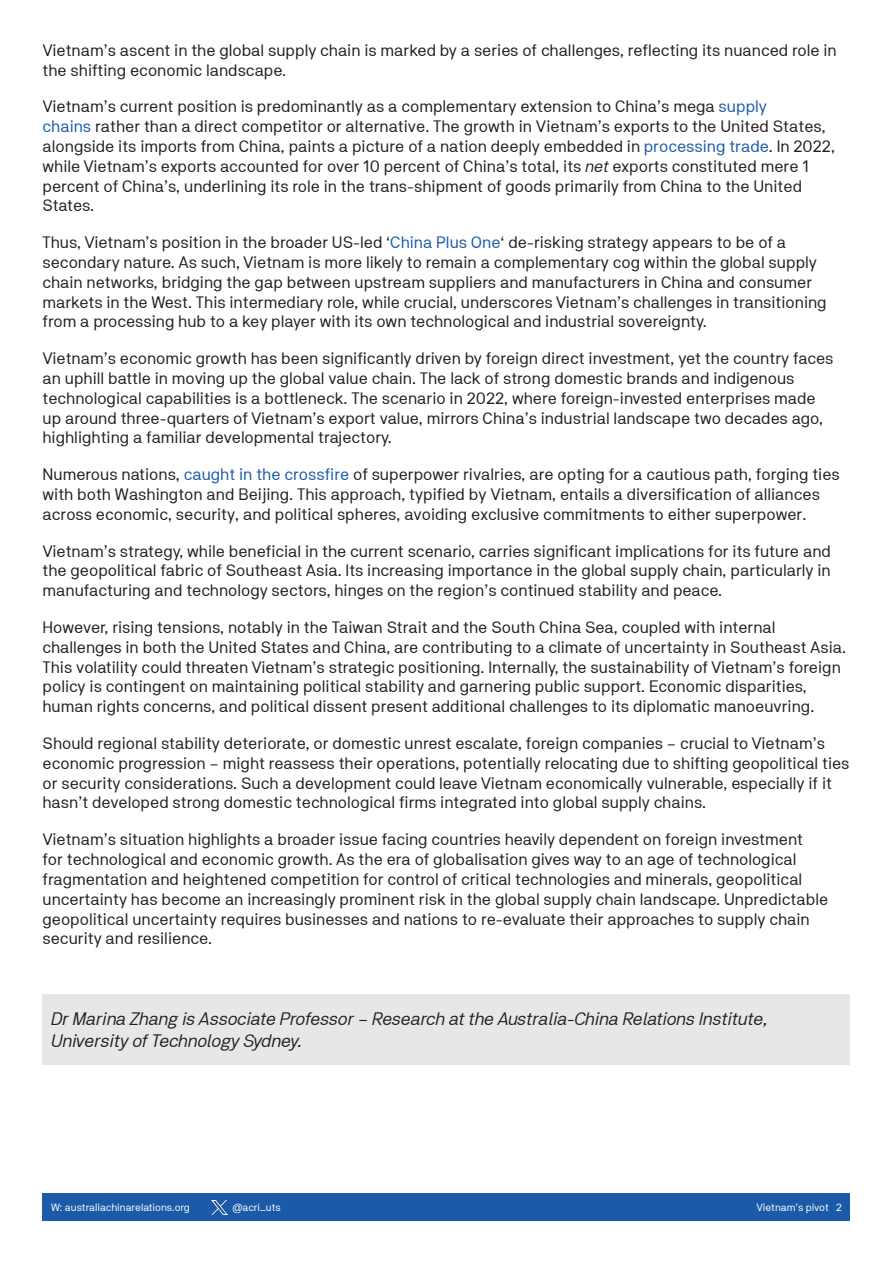
<style>
.page{position:relative;width:893px;height:1263px;background:#fff}
.page>*{position:absolute;margin:0;border:0;box-sizing:border-box;transform-origin:0 0}
.Author_bios{font:italic 18px/21.6px "NB Akademie Std";color:#231f20}
.Body_Copy{font:16.5px/19.8px "NB Akademie Std";color:#231f20}
.t1{font:10.5px "NB Akademie Std";color:#fff}
.s1{color:#1b5aa9}
.s2{font-style:italic}
</style>
<div class="page">
<div style="left:43px;top:1193px;width:807px;height:27px;background:#1b5aa9"></div>
<img style="left:212px;top:1200px;width:15px;height:15px">
<div style="left:43px;top:994px;width:807px;height:70px;background:#e6e7e9"></div>
<p class="Body_Copy" style="left:43px;top:40px;width:796px">Vietnam’s ascent in the global supply chain is marked by a series of challenges, reflecting its nuanced role in the shifting economic landscape.</p>
<p class="Body_Copy" style="left:43px;top:97px;width:794px">Vietnam’s current position is predominantly as a complementary extension to China’s mega <span class="s1">supply<br>chains</span> rather than a direct competitor or alternative. The growth in Vietnam’s exports to the United States, alongside its imports from China, paints a picture of a nation deeply embedded in <span class="s1">processing trade</span>. In 2022, while Vietnam’s exports accounted for over 10 percent of China’s total, its <span class="s2">net</span> exports constituted mere 1 percent of China’s, underlining its role in the trans-shipment of goods primarily from China to the United States.</p>
<p class="Body_Copy" style="left:43px;top:232px;width:786px">Thus, Vietnam’s position in the broader US-led ‘<span class="s1">China Plus One</span>‘ de-risking strategy appears to be of a secondary nature. As such, Vietnam is more likely to remain a complementary cog within the global supply chain networks, bridging the gap between upstream suppliers and manufacturers in China and consumer markets in the West. This intermediary role, while crucial, underscores Vietnam’s challenges in transitioning from a processing hub to a key player with its own technological and industrial sovereignty.</p>
<p class="Body_Copy" style="left:43px;top:348px;width:792px">Vietnam’s economic growth has been significantly driven by foreign direct investment, yet the country faces an uphill battle in moving up the global value chain. The lack of strong domestic brands and indigenous technological capabilities is a bottleneck. The scenario in 2022, where foreign-invested enterprises made up around three-quarters of Vietnam’s export value, mirrors China’s industrial landscape two decades ago, highlighting a familiar developmental trajectory.</p>
<p class="Body_Copy" style="left:43px;top:464px;width:799px">Numerous nations, <span class="s1">caught in the crossfire</span> of superpower rivalries, are opting for a cautious path, forging ties with both Washington and Beijing. This approach, typified by Vietnam, entails a diversification of alliances across economic, security, and political spheres, avoiding exclusive commitments to either superpower.</p>
<p class="Body_Copy" style="left:43px;top:541px;width:790px;text-align:justify">Vietnam’s strategy, while beneficial in the current scenario, carries significant implications for its future and the geopolitical fabric of Southeast Asia. Its increasing importance in the global supply chain, particularly in manufacturing and technology sectors, hinges on the region’s continued stability and peace.</p>
<p class="Body_Copy" style="left:43px;top:617px;width:805px">However, rising tensions, notably in the Taiwan Strait and the South China Sea, coupled with internal challenges in both the United States and China, are contributing to a climate of uncertainty in Southeast Asia.<br>This volatility could threaten Vietnam’s strategic positioning. Internally, the sustainability of Vietnam’s foreign policy is contingent on maintaining political stability and garnering public support. Economic disparities, human rights concerns, and political dissent present additional challenges to its diplomatic manoeuvring.</p>
<p class="Body_Copy" style="left:43px;top:733px;width:808px">Should regional stability deteriorate, or domestic unrest escalate, foreign companies – crucial to Vietnam’s economic progression – might reassess their operations, potentially relocating due to shifting geopolitical ties or security considerations. Such a development could leave Vietnam economically vulnerable, especially if it hasn’t developed strong domestic technological firms integrated into global supply chains.</p>
<p class="Body_Copy" style="left:43px;top:829px;width:787px">Vietnam’s situation highlights a broader issue facing countries heavily dependent on foreign investment<br>for technological and economic growth. As the era of globalisation gives way to an age of technological fragmentation and heightened competition for control of critical technologies and minerals, geopolitical uncertainty has become an increasingly prominent risk in the global supply chain landscape. Unpredictable geopolitical uncertainty requires businesses and nations to re-evaluate their approaches to supply chain security and resilience.</p>
<p class="Author_bios" style="left:51px;top:1008px;width:718px">Dr Marina Zhang is Associate Professor – Research at the Australia-China Relations Institute,<br>University of Technology Sydney.</p>
<p class="t1" style="left:51px;top:1201px;width:140px">W: australiachinarelations.org</p>
<p class="t1" style="left:233px;top:1201px;width:50px">@acri_uts</p>
<p class="t1" style="left:756px;top:1201px;width:87px">Vietnam’s pivot 2</p>
</div>
